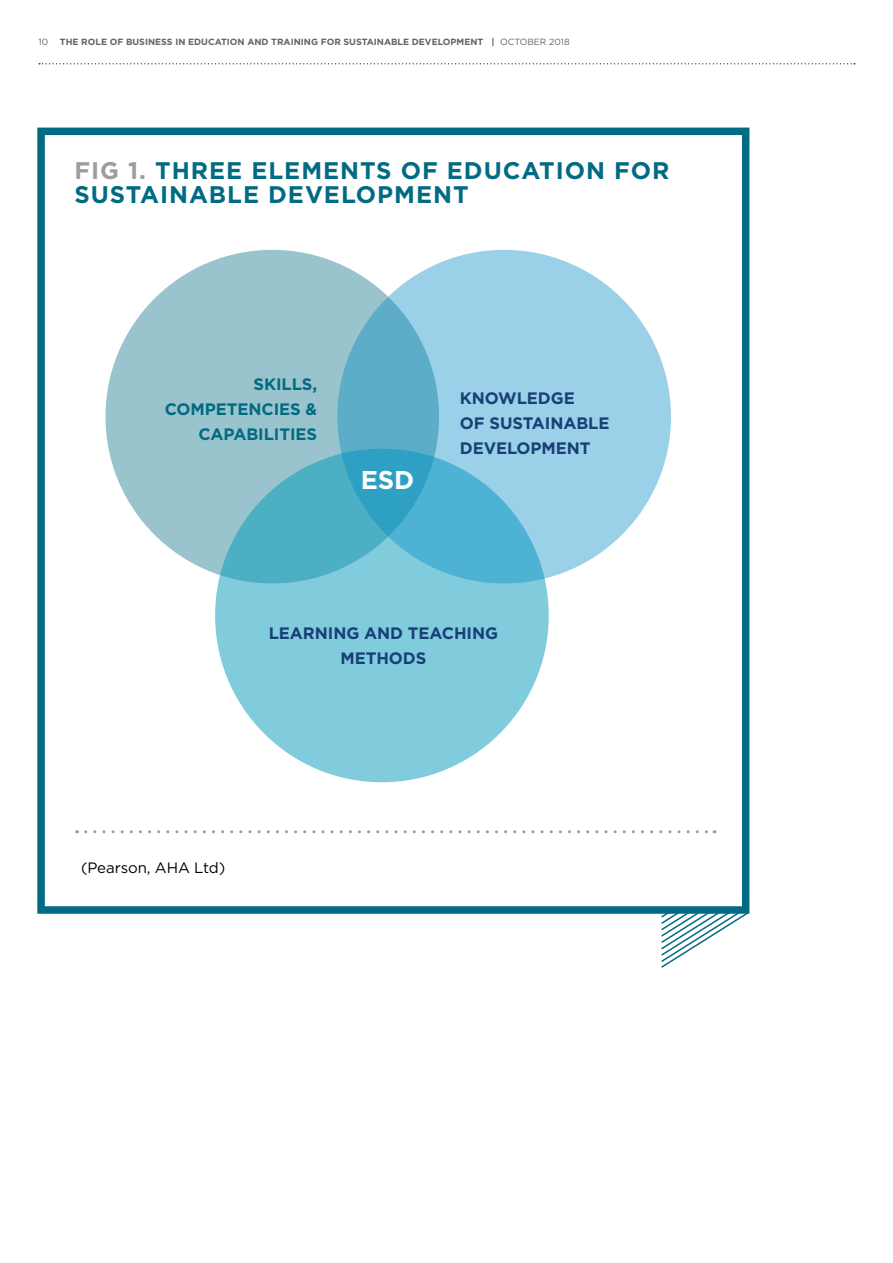
<style>
.page{position:relative;width:893px;height:1263px;background:#fff}
.page>*{position:absolute;margin:0;border:0;box-sizing:border-box;transform-origin:0 0}
.t1{font:700 25.65px "Gotham";color:#fff}
.t2{font:700 24px/24px "Gotham";letter-spacing:.04em;color:#006b82}
.t3{font:700 16.5px/24.9px "Gotham";letter-spacing:-.005em;color:#193f77;text-align:center}
.t4{font:700 16.5px/24.9px "Gotham";letter-spacing:-.005em;color:#006b82;text-align:right}
.t5{font:15px "Gotham";letter-spacing:-.005em;color:#000}
.t6{font:700 9px "Gotham";color:#616366}
.t7{font:9px "Gotham";color:#616366}
.s1{font-weight:400}
.s2{color:#9d9d9c}
</style>
<div class="page">
<svg style="left:39px;top:63px;width:816px;height:1px"></svg>
<svg style="left:661px;top:914px;width:87px;height:54px"></svg>
<div style="left:37px;top:128px;width:712px;height:786px;background:#fff;border:8px solid #006b82"></div>
<div style="left:105px;top:250px;width:334px;height:333px;background:#9ac4cd;border-radius:50%"></div>
<svg style="left:215px;top:449px;width:334px;height:333px;background:#76c6d8"></svg>
<svg style="left:337px;top:250px;width:334px;height:333px;background:#81c5de"></svg>
<svg style="left:86px;top:830px;width:629px;height:3px"></svg>
<p class="t7" style="left:39px;top:37px;width:11px">10</p>
<p class="t6" style="left:60px;top:36px;width:511px">THE ROLE OF BUSINESS IN EDUCATION AND TRAINING FOR SUSTAINABLE DEVELOPMENT | <span class="s1">OCTOBER 2018</span></p>
<h2 class="t2" style="left:74px;top:158px;width:597px"><span class="s2">FIG 1.</span> THREE ELEMENTS OF EDUCATION FOR<br>SUSTAINABLE DEVELOPMENT</h2>
<h3 class="t4" style="left:165px;top:371px;width:154px">SKILLS,<br>COMPETENCIES &amp;<br>CAPABILITIES</h3>
<h1 class="t1" style="left:361px;top:465px;width:55px">ESD</h1>
<h3 class="t3" style="left:460px;top:385px;width:151px;text-align:left">KNOWLEDGE<br>OF SUSTAINABLE<br>DEVELOPMENT</h3>
<h3 class="t3" style="left:269px;top:620px;width:231px">LEARNING AND TEACHING<br>METHODS</h3>
<h3 class="t5" style="left:81px;top:859px;width:146px">(Pearson, AHA Ltd)</h3>
</div>
